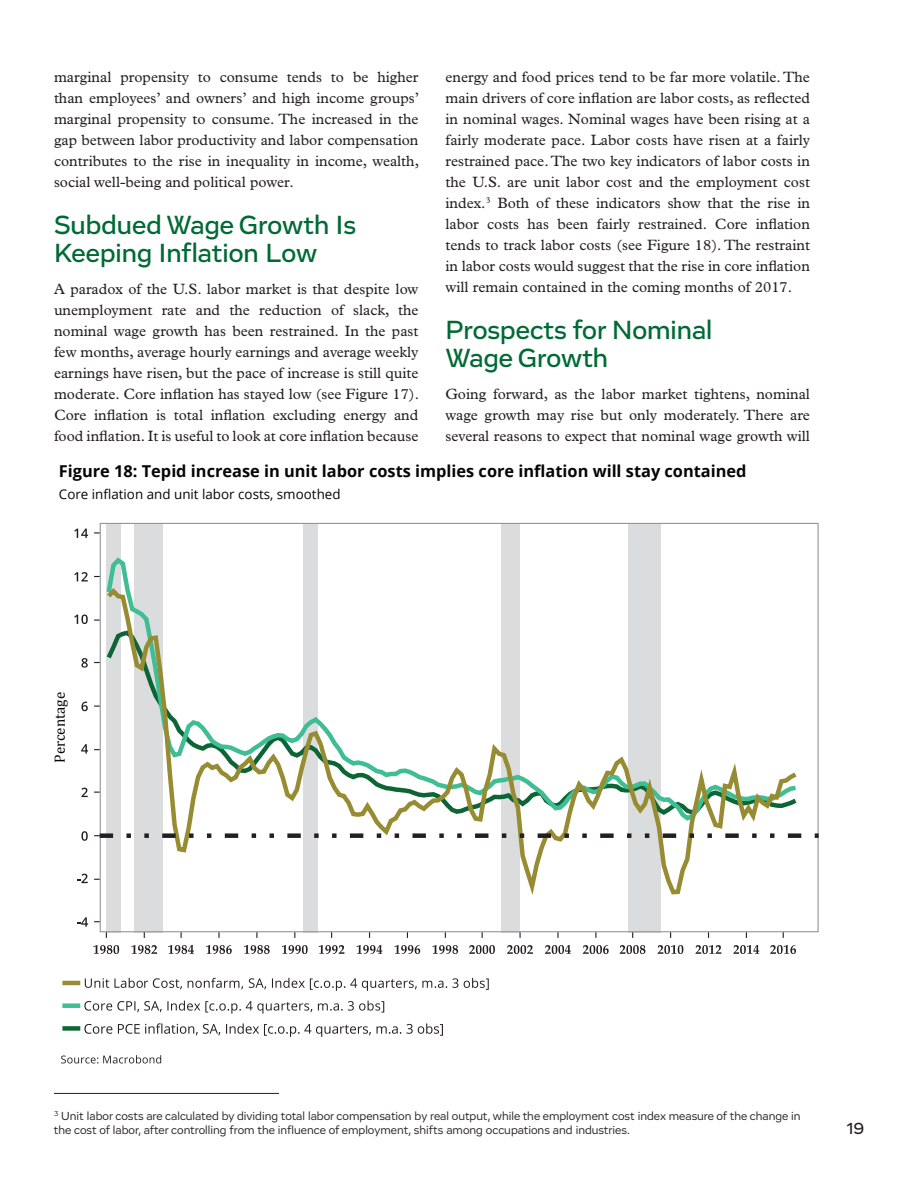
<style>
.page{position:relative;width:918px;height:1188px;background:#fff}
.page>*{position:absolute;margin:0;border:0;box-sizing:border-box;transform-origin:0 0}
.t1{font:500 27px/28.5px "Vito";color:#006a35}
.t2{font:500 16.5px "Vito";color:#231f20}
.t3{font:700 16.35px "Open Sans";color:#050504}
.t4{font:15px/21px "Plantin MT Std";color:#231f20;text-align:justify}
.t5{font:14.85px "Cambria";color:#050504}
.t6{font:13.35px "Open Sans";color:#050504}
.t7{font:12px/14.4px "Vito";color:#231f20}
</style>
<div class="page">
<div style="left:106px;top:523px;width:14px;height:409px;background:#dbdcde"></div>
<div style="left:135px;top:523px;width:28px;height:409px;background:#dbdcde"></div>
<div style="left:304px;top:523px;width:14px;height:409px;background:#dbdcde"></div>
<div style="left:502px;top:523px;width:18px;height:409px;background:#dbdcde"></div>
<div style="left:629px;top:523px;width:32px;height:409px;background:#dbdcde"></div>
<svg style="left:106px;top:585px;width:691px;height:319px"></svg>
<svg style="left:77px;top:917px;width:11px;height:10px"></svg>
<svg style="left:77px;top:874px;width:11px;height:9px"></svg>
<svg style="left:94px;top:833px;width:725px;height:5px"></svg>
<svg style="left:81px;top:831px;width:7px;height:10px"></svg>
<svg style="left:81px;top:788px;width:7px;height:9px"></svg>
<svg style="left:81px;top:744px;width:7px;height:10px"></svg>
<svg style="left:81px;top:702px;width:7px;height:9px"></svg>
<svg style="left:81px;top:658px;width:7px;height:10px"></svg>
<svg style="left:74px;top:614px;width:14px;height:10px"></svg>
<svg style="left:74px;top:572px;width:14px;height:9px"></svg>
<svg style="left:74px;top:529px;width:14px;height:9px"></svg>
<svg style="left:218px;top:932px;width:2px;height:6px"></svg>
<svg style="left:557px;top:932px;width:2px;height:6px"></svg>
<svg style="left:93px;top:945px;width:26px;height:9px"></svg>
<svg style="left:131px;top:945px;width:26px;height:9px"></svg>
<svg style="left:168px;top:945px;width:26px;height:9px"></svg>
<svg style="left:206px;top:945px;width:26px;height:9px"></svg>
<svg style="left:244px;top:945px;width:26px;height:9px"></svg>
<svg style="left:282px;top:945px;width:26px;height:9px"></svg>
<svg style="left:319px;top:945px;width:25px;height:9px"></svg>
<svg style="left:357px;top:945px;width:25px;height:9px"></svg>
<svg style="left:395px;top:945px;width:25px;height:9px"></svg>
<svg style="left:432px;top:945px;width:26px;height:9px"></svg>
<svg style="left:469px;top:945px;width:26px;height:9px"></svg>
<svg style="left:507px;top:945px;width:26px;height:9px"></svg>
<svg style="left:545px;top:945px;width:26px;height:9px"></svg>
<svg style="left:583px;top:945px;width:26px;height:9px"></svg>
<svg style="left:620px;top:945px;width:25px;height:9px"></svg>
<svg style="left:658px;top:945px;width:25px;height:9px"></svg>
<svg style="left:695px;top:945px;width:26px;height:9px"></svg>
<svg style="left:733px;top:945px;width:26px;height:9px"></svg>
<svg style="left:770px;top:945px;width:26px;height:9px"></svg>
<hr style="left:62px;top:981px;width:18px;height:4px;background:#978c32">
<svg style="left:85px;top:978px;width:404px;height:13px"></svg>
<div style="left:62px;top:1003px;width:18px;height:5px;background:#3fbd93"></div>
<svg style="left:84px;top:1001px;width:300px;height:13px"></svg>
<div style="left:62px;top:1026px;width:18px;height:5px;background:#0d6535"></div>
<svg style="left:84px;top:1023px;width:359px;height:14px"></svg>
<svg style="left:61px;top:1055px;width:100px;height:9px"></svg>
<hr style="left:54px;top:1093px;width:225px;height:1px;background:#231f20">
<p class="t4" style="left:54px;top:67px;width:367px">marginal propensity to consume tends to be higher than employees’ and owners’ and high income groups’ marginal propensity to consume. The increased in the gap between labor productivity and labor compensation contributes to the rise in inequality in income, wealth, social well-being and political power.</p>
<h1 class="t1" style="left:54px;top:210px;width:304px">Subdued Wage Growth Is<br>Keeping Inflation Low</h1>
<p class="t4" style="left:54px;top:278px;width:367px">A paradox of the U.S. labor market is that despite low unemployment rate and the reduction of slack, the nominal wage growth has been restrained. In the past few months, average hourly earnings and average weekly earnings have risen, but the pace of increase is still quite moderate. Core inflation has stayed low (see Figure 17).<br>Core inflation is total inflation excluding energy and food inflation. It is useful to look at core inflation because</p>
<p class="t4" style="left:445px;top:67px;width:366px">energy and food prices tend to be far more volatile. The main drivers of core inflation are labor costs, as reflected in nominal wages. Nominal wages have been rising at a fairly moderate pace. Labor costs have risen at a fairly restrained pace. The two key indicators of labor costs in the U.S. are unit labor cost and the employment cost index.<sup>3</sup> Both of these indicators show that the rise in labor costs has been fairly restrained. Core inflation tends to track labor costs (see Figure 18). The restraint in labor costs would suggest that the rise in core inflation will remain contained in the coming months of 2017.</p>
<h1 class="t1" style="left:446px;top:315px;width:268px">Prospects for Nominal<br>Wage Growth</h1>
<p class="t4" style="left:446px;top:383px;width:366px">Going forward, as the labor market tightens, nominal wage growth may rise but only moderately. There are several reasons to expect that nominal wage growth will</p>
<p class="t3" style="left:59px;top:460px;width:689px">Figure 18: Tepid increase in unit labor costs implies core inflation will stay contained</p>
<p class="t6" style="left:59px;top:485px;width:283px">Core inflation and unit labor costs, smoothed</p>
<p class="t5" style="left:51px;top:763px;width:72px;rotate:-90deg">Percentage</p>
<p class="t7" style="left:54px;top:1108px;width:748px"><sup>3</sup> Unit labor costs are calculated by dividing total labor compensation by real output, while the employment cost index measure of the change in the cost of labor, after controlling from the influence of employment, shifts among occupations and industries.</p>
<p class="t2" style="left:846px;top:1118px;width:19px">19</p>
</div>
